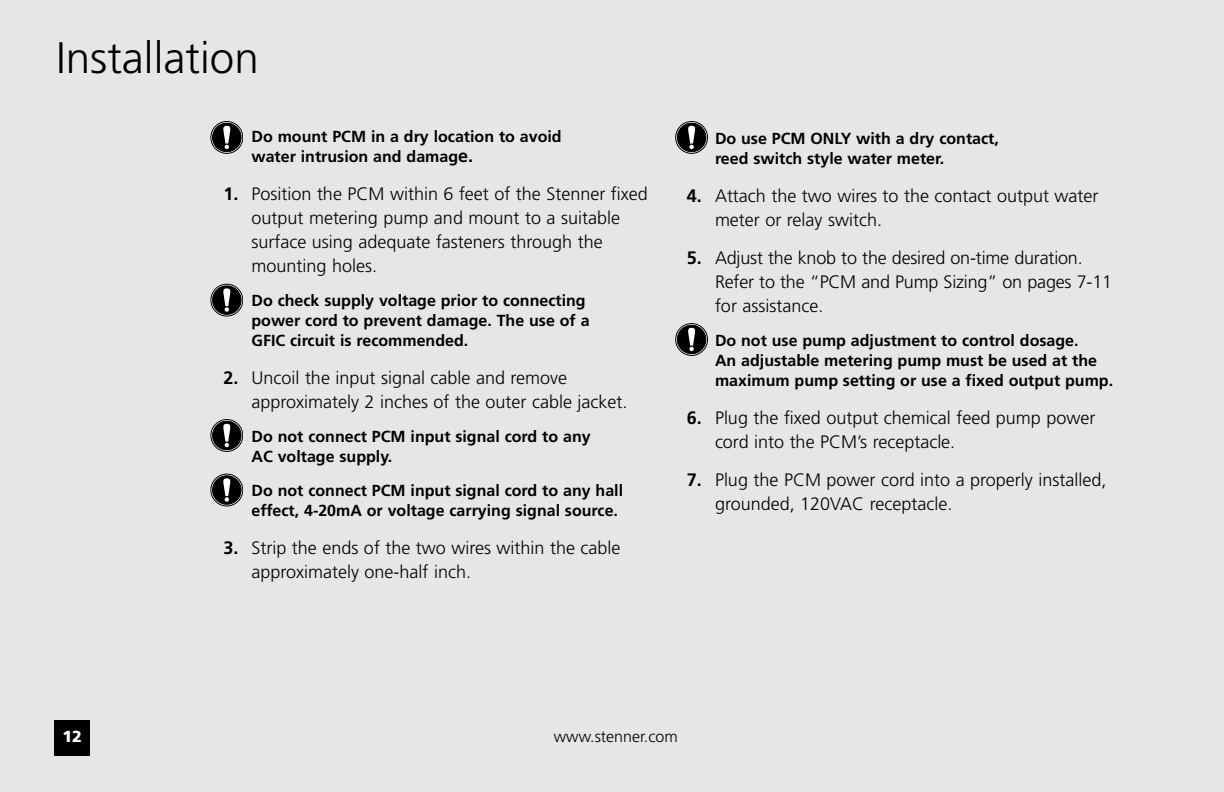
<style>
.page{position:relative;width:1224px;height:792px;background:#e6e6e6}
.page>*{position:absolute;margin:0;border:0;box-sizing:border-box;transform-origin:0 0}
.t1{font:300 44px "Frutiger";color:#000}
.t2{font:300 18px/24px "Frutiger";color:#000}
.t3{font:700 16px/20px "Frutiger";color:#000}
.t4{font:300 16px "Frutiger";color:#000}
.t5{font:900 16px "Frutiger";color:#fff}
.s1{font-size:18px}
.s2{font-weight:700}
</style>
<div class="page">
<div style="left:54px;top:720px;width:36px;height:36px;background:#000"></div>
<svg style="left:211px;top:122px;width:32px;height:31px"></svg>
<div style="left:211px;top:121px;width:32px;height:33px;border:1px solid #000;border-radius:50%"></div>
<div style="left:213px;top:123px;width:28px;height:29px;background:#000;border-radius:50%"></div>
<div style="left:212px;top:123px;width:29px;height:29px;border:1px solid #000;border-radius:50%"></div>
<svg style="left:223px;top:126px;width:8px;height:23px"></svg>
<svg style="left:211px;top:284px;width:32px;height:32px"></svg>
<div style="left:211px;top:284px;width:32px;height:32px;border:1px solid #000;border-radius:50%"></div>
<div style="left:213px;top:286px;width:28px;height:28px;background:#000;border-radius:50%"></div>
<div style="left:212px;top:286px;width:29px;height:29px;border:1px solid #000;border-radius:50%"></div>
<svg style="left:223px;top:288px;width:8px;height:24px"></svg>
<svg style="left:211px;top:420px;width:32px;height:31px"></svg>
<div style="left:211px;top:419px;width:32px;height:33px;border:1px solid #000;border-radius:50%"></div>
<div style="left:213px;top:421px;width:28px;height:29px;background:#000;border-radius:50%"></div>
<div style="left:212px;top:421px;width:29px;height:29px;border:1px solid #000;border-radius:50%"></div>
<svg style="left:223px;top:424px;width:8px;height:23px"></svg>
<svg style="left:211px;top:474px;width:32px;height:32px"></svg>
<div style="left:211px;top:474px;width:32px;height:32px;border:1px solid #000;border-radius:50%"></div>
<div style="left:213px;top:476px;width:28px;height:28px;background:#000;border-radius:50%"></div>
<div style="left:212px;top:476px;width:29px;height:28px;border:1px solid #000;border-radius:50%"></div>
<svg style="left:223px;top:478px;width:8px;height:24px"></svg>
<svg style="left:676px;top:122px;width:32px;height:31px"></svg>
<div style="left:675px;top:121px;width:33px;height:33px;border:1px solid #000;border-radius:50%"></div>
<div style="left:677px;top:123px;width:29px;height:29px;background:#000;border-radius:50%"></div>
<div style="left:677px;top:123px;width:29px;height:29px;border:1px solid #000;border-radius:50%"></div>
<svg style="left:688px;top:126px;width:8px;height:23px"></svg>
<svg style="left:676px;top:324px;width:32px;height:31px"></svg>
<div style="left:675px;top:323px;width:33px;height:33px;border:1px solid #000;border-radius:50%"></div>
<div style="left:677px;top:325px;width:29px;height:29px;background:#000;border-radius:50%"></div>
<div style="left:677px;top:325px;width:29px;height:29px;border:1px solid #000;border-radius:50%"></div>
<svg style="left:688px;top:328px;width:8px;height:23px"></svg>
<h1 class="t1" style="left:56px;top:40px;width:204px">Installation</h1>
<p class="t3" style="left:252px;top:128px;width:312px">Do mount PCM in a dry location to avoid water intrusion and damag<span class="s1">e.</span></p>
<p class="t2" style="left:252px;top:184px;width:398px;text-indent:-28px"><span class="s2">1.</span> Position the PCM within 6 feet of the Stenner fixed output metering pump and mount to a suitable surface using adequate fasteners through the mounting holes.</p>
<p class="t3" style="left:252px;top:292px;width:340px">Do check supply voltage prior to connecting power cord to prevent damage. The use of a<br>GFIC circuit is recommended.</p>
<p class="t2" style="left:252px;top:368px;width:378px;text-indent:-28px"><span class="s2">2.</span> Uncoil the input signal cable and remove approximately 2 inches of the outer cable jacket.</p>
<p class="t3" style="left:252px;top:428px;width:341px">Do not connect PCM input signal cord to any<br>AC voltage supply.</p>
<p class="t3" style="left:252px;top:482px;width:373px">Do not connect PCM input signal cord to any hall effect, 4-20mA or voltage carrying signal source.</p>
<p class="t2" style="left:252px;top:538px;width:371px;text-indent:-28px"><span class="s2">3.</span> Strip the ends of the two wires within the cable approximately one-half inch.</p>
<p class="t3" style="left:715px;top:130px;width:285px">Do use PCM ONLY with a dry contact, reed switch style water meter.</p>
<p class="t2" style="left:715px;top:185px;width:385px;text-indent:-28px"><span class="s2">4.</span> Attach the two wires to the contact output water meter or relay switch.</p>
<p class="t2" style="left:715px;top:247px;width:399px;text-indent:-28px"><span class="s2">5.</span> Adjust the knob to the desired on-time duration.<br>Refer to the “PCM and Pump Sizing” on pages 7-11 for assistance.</p>
<p class="t3" style="left:715px;top:332px;width:400px">Do not use pump adjustment to control dosage.<br>An adjustable metering pump must be used at the maximum pump setting or use a fixed output pump.</p>
<p class="t2" style="left:715px;top:407px;width:382px;text-indent:-28px"><span class="s2">6.</span> Plug the fixed output chemical feed pump power cord into the PCM’s receptacle.</p>
<p class="t2" style="left:715px;top:469px;width:393px;text-indent:-28px"><span class="s2">7.</span> Plug the PCM power cord into a properly installed, grounded, 120VAC receptacle.</p>
<p class="t5" style="left:62px;top:730px;width:21px">12</p>
<p class="t4" style="left:554px;top:730px;width:125px">www.stenner.com</p>
</div>
